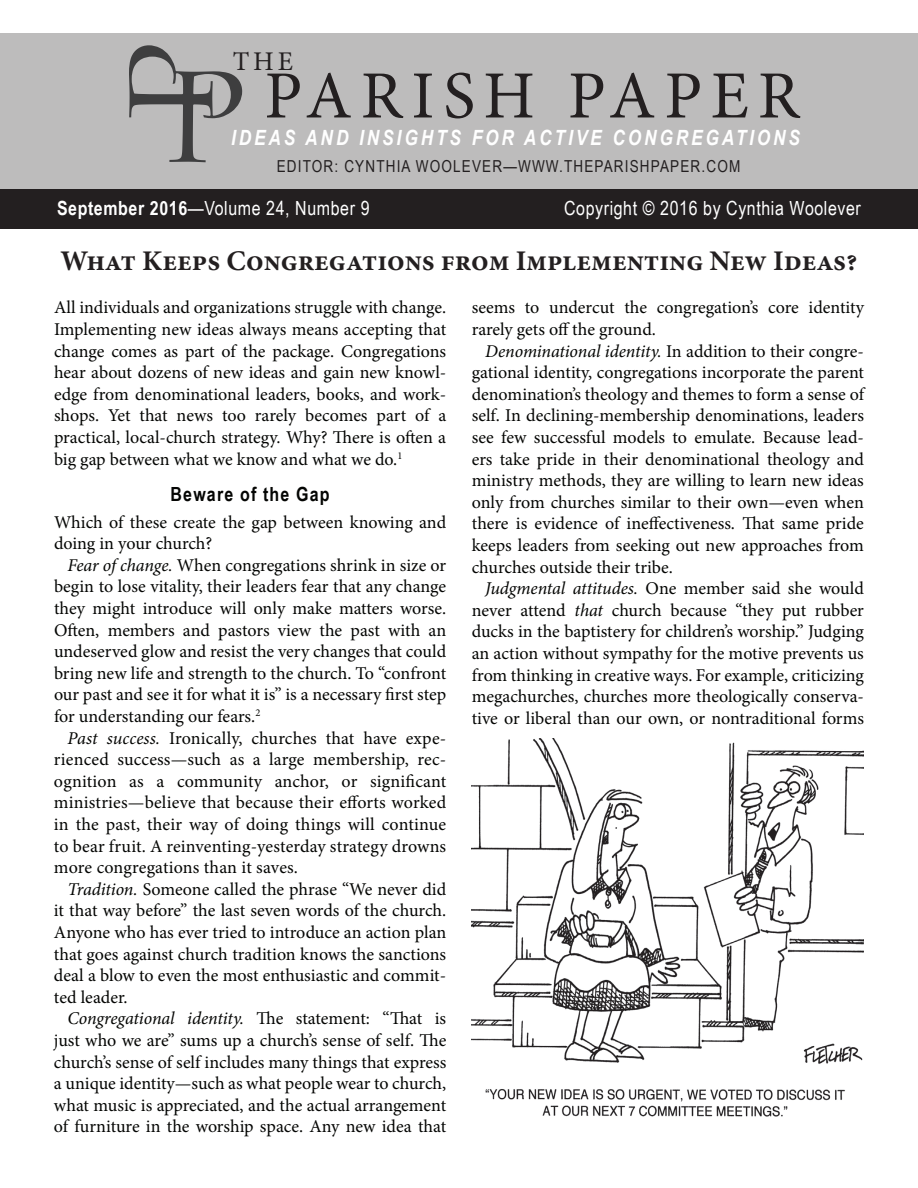
<style>
.page{position:relative;width:918px;height:1188px;background:#fff}
.page>*{position:absolute;margin:0;border:0;box-sizing:border-box;transform-origin:0 0}
.t1{font:67.5px "Minion Pro";letter-spacing:.13em;color:#231f20}
.t2{font:700 28.5px "Minion Pro";color:#231f20}
.t3{font:27px "Minion Pro";color:#231f20}
.t4{font:italic 700 21px "Arial Narrow";letter-spacing:.14em;color:#fff}
.t5{font:19.5px "Arial Narrow";letter-spacing:.03em;color:#fff}
.t6{font:700 19.5px "Arial Narrow";letter-spacing:.06em;color:#040503}
.t7{font:18px/21.6px "Minion Pro";color:#040503;text-align:justify}
.t8{font:16.5px "Arial Narrow";letter-spacing:.07em;color:#231f20}
.s1{font-weight:700}
.s2{font-style:italic}
</style>
<div class="page">
<div style="left:0;top:189px;width:918px;height:40px;background:#231f20"></div>
<div style="left:0;top:33px;width:918px;height:156px;background:#bdbcbc"></div>
<img style="left:472px;top:739px;width:392px;height:378px">
<svg style="left:129px;top:45px;width:113px;height:117px"></svg>
<h3 class="t3" style="left:233px;top:44px;width:62px">THE</h3>
<h1 class="t1" style="left:264px;top:51px;width:537px">PARISH PAPER</h1>
<p class="t4" style="left:231px;top:121px;width:571px">IDEAS AND INSIGHTS FOR ACTIVE CONGREGATIONS</p>
<p class="t8" style="left:277px;top:154px;width:465px">EDITOR: CYNTHIA WOOLEVER—WWW.THEPARISHPAPER.COM</p>
<p class="t5" style="left:57px;top:194px;width:314px"><span class="s1">September 2016</span>—Volume 24, Number 9</p>
<p class="t5" style="left:564px;top:194px;width:298px">Copyright © 2016 by Cynthia Woolever</p>
<h2 class="t2" style="left:60px;top:241px;width:799px">What Keeps Congregations from Implementing New Ideas?</h2>
<p class="t7" style="left:54px;top:297px;width:394px">All individuals and organizations struggle with change.<br>Implementing new ideas always means accepting that change comes as part of the package. Congregations hear about dozens of new ideas and gain new knowl&shy;edge from denominational leaders, books, and work&shy;shops. Yet that news too rarely becomes part of a practical, local-church strategy. Why? There is often a big gap between what we know and what we do.<sup>1</sup></p>
<p class="t6" style="left:171px;top:480px;width:161px">Beware of the Gap</p>
<p class="t7" style="left:54px;top:511px;width:394px">Which of these create the gap between knowing and doing in your church?</p>
<p class="t7" style="left:54px;top:554px;width:394px;text-indent:14px"><span class="s2">Fear of change.</span> When congregations shrink in size or begin to lose vitality, their leaders fear that any change they might introduce will only make matters worse.<br>Often, members and pastors view the past with an undeserved glow and resist the very changes that could bring new life and strength to the church. To “confront our past and see it for what it is” is a necessary first step for understanding our fears.<sup>2</sup></p>
<p class="t7" style="left:54px;top:727px;width:394px;text-indent:14px"><span class="s2">Past success.</span> Ironically, churches that have expe&shy;rienced success—such as a large membership, rec&shy;ognition as a community anchor, or significant ministries—believe that because their efforts worked in the past, their way of doing things will continue to bear fruit. A reinventing-yesterday strategy drowns more congregations than it saves.</p>
<p class="t7" style="left:54px;top:878px;width:394px;text-indent:14px"><span class="s2">Tradition.</span> Someone called the phrase “We never did it that way before” the last seven words of the church.<br>Anyone who has ever tried to introduce an action plan that goes against church tradition knows the sanctions deal a blow to even the most enthusiastic and commit&shy;ted leader.</p>
<p class="t7" style="left:54px;top:1008px;width:394px;text-indent:14px"><span class="s2">Congregational identity.</span> The statement: “That is just who we are” sums up a church’s sense of self. The church’s sense of self includes many things that express a unique identity—such as what people wear to church, what music is appreciated, and the actual arrangement of furniture in the worship space. Any new idea that</p>
<p class="t7" style="left:472px;top:297px;width:394px">seems to undercut the congregation’s core identity rarely gets off the ground.</p>
<p class="t7" style="left:472px;top:340px;width:394px;text-indent:14px"><span class="s2">Denominational identity.</span> In addition to their congre&shy;gational identity, congregations incorporate the parent denomination’s theology and themes to form a sense of self. In declining-membership denominations, leaders see few successful models to emulate. Because lead&shy;ers take pride in their denominational theology and ministry methods, they are willing to learn new ideas only from churches similar to their own—even when there is evidence of ineffectiveness. That same pride keeps leaders from seeking out new approaches from churches outside their tribe.</p>
<p class="t7" style="left:472px;top:578px;width:394px;text-indent:14px"><span class="s2">Judgmental attitudes.</span> One member said she would never attend <span class="s2">that</span> church because “they put rubber ducks in the baptistery for children’s worship.” Judging an action without sympathy for the motive prevents us from thinking in creative ways. For example, criticizing megachurches, churches more theologically conserva&shy;tive or liberal than our own, or nontraditional forms</p>
</div>
